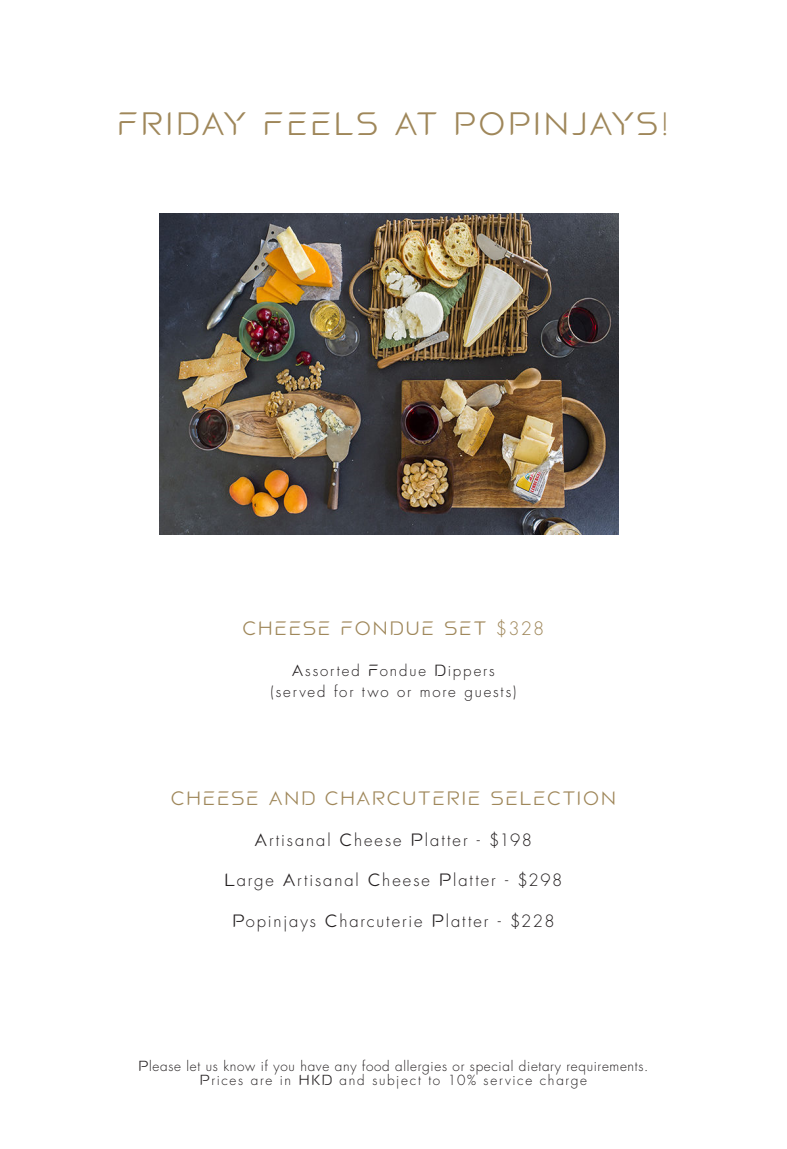
<style>
.page{position:relative;width:787px;height:1149px;background:#fff}
.page>*{position:absolute;margin:0;border:0;box-sizing:border-box;transform-origin:0 0}
.t1{font:300 30px "Popinjay";letter-spacing:.09em;color:#9f875a}
.t2{font:300 18px "Popinjay";letter-spacing:.11em;color:#9f875a}
.t3{font:300 16.5px "Popinjay";letter-spacing:.115em;color:#231f20}
.t4{font:300 15px/21px "Popinjay";letter-spacing:.125em;color:#231f20;text-align:center}
.t5{font:300 13.5px "Popinjay";letter-spacing:.05em;color:#231f20}
.t6{font:300 13.5px "Popinjay";letter-spacing:.125em;color:#231f20}
</style>
<div class="page">
<img style="left:160px;top:213px;width:458px;height:321px">
<p class="t1" style="left:117px;top:105px;width:554px">FRIDAY FEELS AT POPINJAYS!</p>
<p class="t2" style="left:243px;top:617px;width:303px">CHEESE FONDUE SET $328</p>
<p class="t4" style="left:271px;top:660px;width:247px">Assorted Fondue Dippers (served for two or more guests)</p>
<p class="t2" style="left:171px;top:786px;width:446px">CHEESE AND CHARCUTERIE SELECTION</p>
<p class="t3" style="left:255px;top:828px;width:278px">Artisanal Cheese Platter - $198</p>
<p class="t3" style="left:224px;top:869px;width:339px">Large Artisanal Cheese Platter - $298</p>
<p class="t3" style="left:232px;top:909px;width:324px">Popinjays Charcuterie Platter - $228</p>
<p class="t5" style="left:139px;top:1057px;width:511px">Please let us know if you have any food allergies or special dietary requirements.</p>
<p class="t6" style="left:200px;top:1070px;width:388px">Prices are in HKD and subject to 10% service charge</p>
</div>
